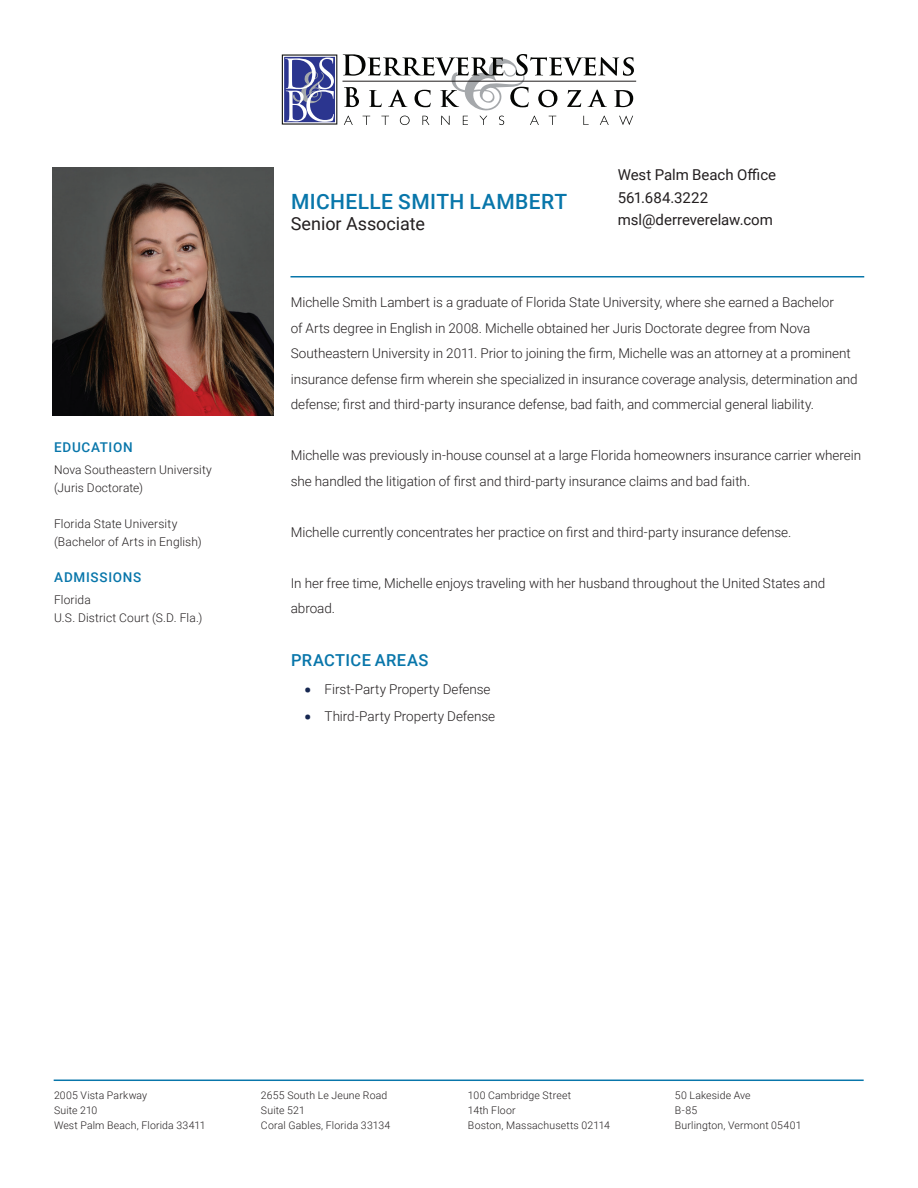
<style>
.page{position:relative;width:918px;height:1188px;background:#fff}
.page>*{position:absolute;margin:0;border:0;box-sizing:border-box;transform-origin:0 0}
.t1{font:500 21px "Roboto";letter-spacing:.015em;color:#0876aa}
.t2{font:18px "Roboto";color:#231f20}
.t3{font:500 16.5px "Roboto";letter-spacing:.02em;color:#0876aa}
.t4{font:15px/22.5px "Roboto";letter-spacing:-.005em;color:#231f20}
.t5{font:300 13.5px/25.5px "Roboto";letter-spacing:-.005em;color:#231f20}
.t6{font:500 13.5px "Roboto";letter-spacing:.05em;color:#0876aa}
.t7{font:300 12px/18px "Roboto";letter-spacing:.01em;color:#231f20}
.t8{font:300 10.5px/15px "Roboto";letter-spacing:.015em;color:#231f20}
.s1{font-weight:900;font-size:19.5px;color:#162751}
</style>
<div class="page">
<hr style="left:343px;top:81px;width:293px;height:1px;background:#211d1e">
<svg style="left:343px;top:54px;width:291px;height:71px"></svg>
<div style="left:282px;top:55px;width:55px;height:70px;border:3px solid #040503"></div>
<div style="left:283px;top:56px;width:53px;height:67px;border:1px solid #fff"></div>
<svg style="left:285px;top:58px;width:49px;height:64px"></svg>
<hr style="left:54px;top:1080px;width:810px;height:1px;background:#0876aa">
<img style="left:53px;top:168px;width:221px;height:247px">
<hr style="left:291px;top:276px;width:573px;height:2px;background:#0876aa">
<p class="t6" style="left:54px;top:438px;width:80px">EDUCATION</p>
<p class="t7" style="left:54px;top:460px;width:160px">Nova Southeastern University (Juris Doctorate)</p>
<p class="t7" style="left:54px;top:514px;width:149px">Florida State University (Bachelor of Arts in English)</p>
<p class="t6" style="left:54px;top:568px;width:89px">ADMISSIONS</p>
<p class="t7" style="left:54px;top:591px;width:150px">Florida<br>U.S. District Court (S.D. Fla.)</p>
<h1 class="t1" style="left:291px;top:187px;width:278px">MICHELLE SMITH LAMBERT</h1>
<h2 class="t2" style="left:291px;top:211px;width:136px">Senior Associate</h2>
<p class="t4" style="left:618px;top:163px;width:160px">West Palm Beach Office<br>561.684.3222 msl@derreverelaw.com</p>
<p class="t5" style="left:291px;top:289px;width:569px">Michelle Smith Lambert is a graduate of Florida State University, where she earned a Bachelor<br>of Arts degree in English in 2008. Michelle obtained her Juris Doctorate degree from Nova Southeastern University in 2011. Prior to joining the firm, Michelle was an attorney at a prominent insurance defense firm wherein she specialized in insurance coverage analysis, determination and defense; first and third-party insurance defense, bad faith, and commercial general liability.</p>
<p class="t5" style="left:291px;top:442px;width:572px">Michelle was previously in-house counsel at a large Florida homeowners insurance carrier wherein she handled the litigation of first and third-party insurance claims and bad faith.</p>
<p class="t5" style="left:291px;top:519px;width:502px">Michelle currently concentrates her practice on first and third-party insurance defense.</p>
<p class="t5" style="left:291px;top:570px;width:536px">In her free time, Michelle enjoys traveling with her husband throughout the United States and abroad.</p>
<p class="t3" style="left:291px;top:648px;width:139px">PRACTICE AREAS</p>
<p class="t5" style="left:304px;top:676px;width:188px"><span class="s1">•</span> First-Party Property Defense</p>
<p class="t5" style="left:304px;top:703px;width:192px"><span class="s1">•</span> Third-Party Property Defense</p>
<p class="t8" style="left:54px;top:1087px;width:153px">2005 Vista Parkway<br>Suite 210<br>West Palm Beach, Florida 33411</p>
<p class="t8" style="left:261px;top:1087px;width:131px">2655 South Le Jeune Road<br>Suite 521<br>Coral Gables, Florida 33134</p>
<p class="t8" style="left:468px;top:1087px;width:144px">100 Cambridge Street<br>14th Floor<br>Boston, Massachusetts 02114</p>
<p class="t8" style="left:675px;top:1087px;width:128px">50 Lakeside Ave<br>B-85<br>Burlington, Vermont 05401</p>
</div>
